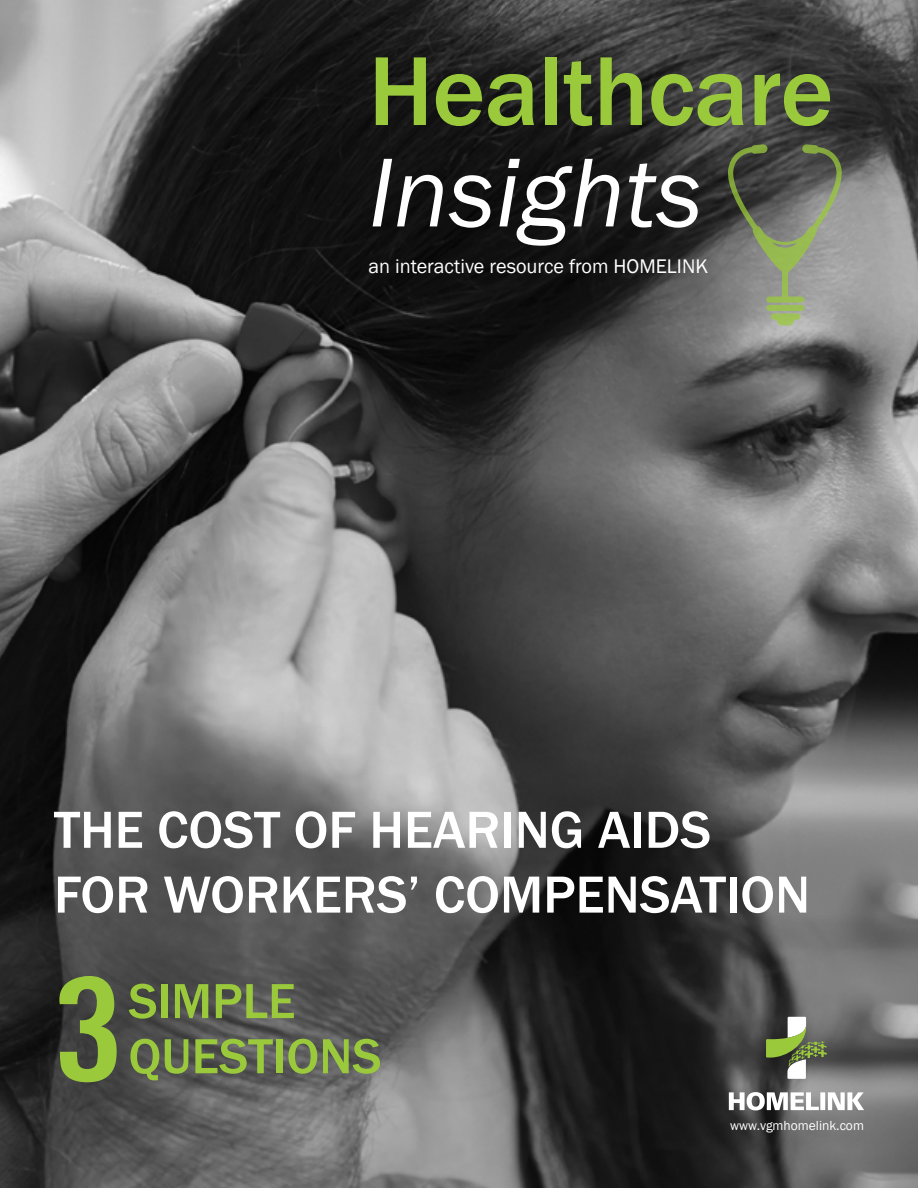
<style>
.page{position:relative;width:918px;height:1188px;background:#fff}
.page>*{position:absolute;margin:0;border:0;box-sizing:border-box;transform-origin:0 0}
.t1{font:156.6px "Abbey Road";color:#9aca3c;scale:1.15 1}
.t2{font:500 101.4px "Franklin Gothic";letter-spacing:-.01em;color:#9aca3c}
.t3{font:italic 101.4px "Franklin Gothic";color:#fff}
.t4{font:500 54px/64.8px "Franklin Gothic";color:#fff}
.t5{font:500 51px "Franklin Gothic";color:#9aca3c}
.t6{font:20.25px "Franklin Gothic";color:#fff}
.t7{font:13.5px "Franklin Gothic";color:#fff}
</style>
<div class="page">
<img style="left:0;top:0;width:918px;height:1188px">
<svg style="left:726px;top:144px;width:118px;height:128px;background:#6d7361"></svg>
<div style="left:766px;top:297px;width:38px;height:6px;background:#9abe53;border-radius:3px"></div>
<div style="left:766px;top:305px;width:38px;height:6px;background:#9bbf55;border-radius:3px"></div>
<svg style="left:771px;top:314px;width:29px;height:12px"></svg>
<div style="left:783px;top:270px;width:5px;height:28px;background:#98bc52"></div>
<svg style="left:729px;top:1092px;width:90px;height:18px"></svg>
<div style="left:820px;top:1092px;width:5px;height:18px;background:#fff"></div>
<svg style="left:828px;top:1092px;width:36px;height:18px"></svg>
<svg style="left:766px;top:1017px;width:61px;height:62px"></svg>
<h2 class="t2" style="left:368px;top:28px;width:467px">Healthcare</h2>
<h2 class="t3" style="left:368px;top:129px;width:336px">Insights</h2>
<p class="t6" style="left:368px;top:254px;width:341px">an interactive resource from HOMELINK</p>
<p class="t4" style="left:54px;top:798px;width:758px">THE COST OF HEARING AIDS<br>FOR WORKERS’ COMPENSATION</p>
<h1 class="t1" style="left:54px;top:956px;width:64px">3</h1>
<p class="t5" style="left:128px;top:970px;width:168px">SIMPLE</p>
<p class="t5" style="left:128px;top:1025px;width:255px">QUESTIONS</p>
<p class="t7" style="left:730px;top:1117px;width:135px">www.vgmhomelink.com</p>
</div>
